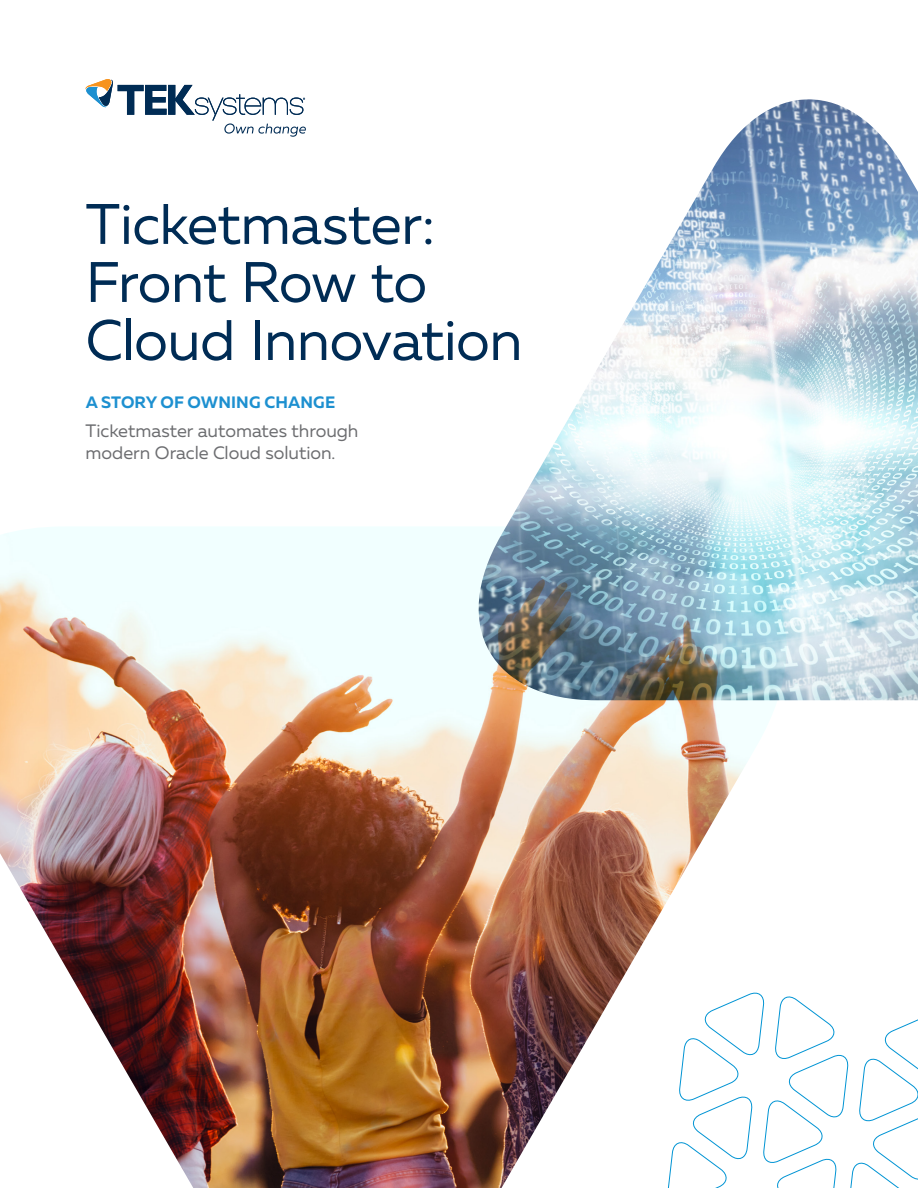
<style>
.page{position:relative;width:918px;height:1188px;background:#fff}
.page>*{position:absolute;margin:0;border:0;box-sizing:border-box;transform-origin:0 0}
.Case_Study_Title{font:57px "Muller";letter-spacing:-.015em;color:#002c55}
.Subhead_Level_1{font:18px/21.6px "Muller";letter-spacing:-.005em;color:#6c6d70}
.Case_Study_Title-2{font:700 16.5px "Muller";letter-spacing:.01em;color:#1d90d0}
</style>
<div class="page">
<svg style="left:788px;top:996px;width:130px;height:192px"></svg>
<img style="left:506px;top:99px;width:412px;height:601px">
<img style="left:0;top:526px;width:788px;height:662px">
<svg style="left:86px;top:79px;width:220px;height:58px"></svg>
<p class="Case_Study_Title" style="left:86px;top:189px;width:351px">Ticketmaster:</p>
<p class="Case_Study_Title" style="left:86px;top:247px;width:343px">Front Row to</p>
<p class="Case_Study_Title" style="left:86px;top:305px;width:439px">Cloud Innovation</p>
<p class="Case_Study_Title-2" style="left:86px;top:392px;width:251px">A STORY OF OWNING CHANGE</p>
<p class="Subhead_Level_1" style="left:86px;top:420px;width:274px">Ticketmaster automates through modern Oracle Cloud solution.</p>
</div>
